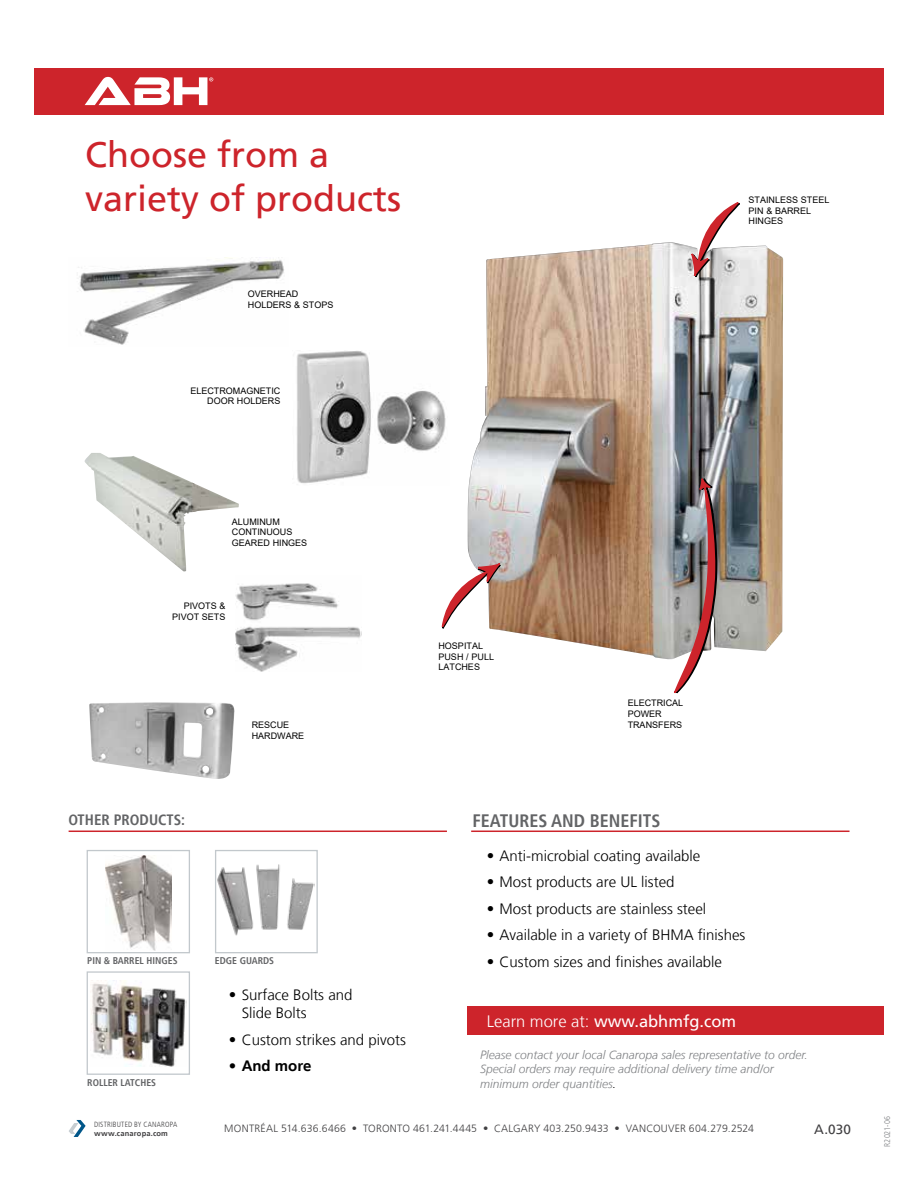
<style>
.page{position:relative;width:918px;height:1188px;background:#fff}
.page>*{position:absolute;margin:0;border:0;box-sizing:border-box;transform-origin:0 0}
.t1{font:36px/43.2px "Frutiger LT";color:#cd242b}
.t2{font:700 condensed 18px "Frutiger LT";color:#636466}
.t3{font:16.5px "Frutiger LT";color:#fff}
.t4{font:300 15px/18px "Frutiger LT";color:#000}
.t5{font:700 condensed 15px "Frutiger LT";color:#636466}
.t6{font:700 15px "Frutiger LT";color:#000}
.t7{font:13.5px "Frutiger LT";color:#414042}
.t8{font:italic 300 12px/14.4px "Frutiger LT";color:#808285}
.t9{font:300 10.5px "Frutiger LT";letter-spacing:.02em;color:#414042}
.t10{font:700 condensed 9.75px "Frutiger LT";color:#636466}
.t11{font:9px/10.8px "Arial";color:#000}
.t12{font:300 condensed 8.25px "Frutiger LT";letter-spacing:.015em;color:#808285}
.t13{font:300 condensed 7.5px "Frutiger LT";letter-spacing:.025em;color:#414042}
.t14{font:700 7.5px "Frutiger LT";letter-spacing:.02em;color:#414042}
.s1{font-weight:300}
.s2{color:#000}
</style>
<div class="page">
<svg style="left:69px;top:1120px;width:17px;height:17px"></svg>
<div style="left:468px;top:1006px;width:416px;height:29px;background:#cd242b"></div>
<div style="left:34px;top:68px;width:850px;height:47px;background:#cd242b"></div>
<img style="left:467px;top:242px;width:316px;height:417px">
<img style="left:671px;top:477px;width:47px;height:217px">
<svg style="left:441px;top:546px;width:77px;height:89px"></svg>
<svg style="left:683px;top:202px;width:62px;height:97px"></svg>
<img style="left:77px;top:258px;width:207px;height:87px">
<img style="left:297px;top:351px;width:149px;height:133px">
<img style="left:84px;top:453px;width:155px;height:119px">
<img style="left:235px;top:583px;width:127px;height:89px">
<img style="left:89px;top:702px;width:146px;height:77px">
<hr style="left:69px;top:831px;width:378px;height:1px;background:#cd242b">
<img style="left:105px;top:855px;width:66px;height:95px">
<div style="left:87px;top:850px;width:103px;height:103px;border:1px solid #c2c8cc"></div>
<img style="left:217px;top:864px;width:97px;height:71px">
<div style="left:215px;top:850px;width:103px;height:103px;border:1px solid #c2c8cc"></div>
<hr style="left:471px;top:831px;width:379px;height:1px;background:#cd242b">
<img style="left:90px;top:980px;width:96px;height:86px">
<div style="left:87px;top:971px;width:103px;height:104px;border:1px solid #c2c8cc"></div>
<svg style="left:85px;top:77px;width:128px;height:28px"></svg>
<h1 class="t1" style="left:85px;top:133px;width:318px">Choose from a variety of products</h1>
<p class="t11" style="left:248px;top:288px;width:87px">OVERHEAD<br>HOLDERS &amp; STOPS</p>
<p class="t11" style="left:190px;top:385px;width:92px;text-align:right">ELECTROMAGNETIC<br>DOOR HOLDERS</p>
<p class="t11" style="left:749px;top:194px;width:82px">STAINLESS STEEL<br>PIN &amp; BARREL<br>HINGES</p>
<p class="t11" style="left:232px;top:516px;width:77px">ALUMINUM<br>CONTINUOUS<br>GEARED HINGES</p>
<p class="t11" style="left:172px;top:600px;width:55px;text-align:right">PIVOTS &amp;<br>PIVOT SETS</p>
<p class="t5" style="left:69px;top:811px;width:118px">OTHER PRODUCTS:</p>
<p class="t11" style="left:252px;top:719px;width:54px">RESCUE<br>HARDWARE</p>
<p class="t11" style="left:438px;top:640px;width:57px">HOSPITAL<br>PUSH / PULL<br>LATCHES</p>
<p class="t11" style="left:628px;top:698px;width:57px">ELECTRICAL<br>POWER<br>TRANSFERS</p>
<p class="t2" style="left:473px;top:810px;width:190px">FEATURES AND BENEFITS</p>
<p class="t4" style="left:487px;top:847px;width:215px">• Anti-microbial coating available</p>
<p class="t4" style="left:487px;top:873px;width:189px">• Most products are UL listed</p>
<p class="t4" style="left:487px;top:900px;width:221px">• Most products are stainless steel</p>
<p class="t4" style="left:487px;top:926px;width:260px">• Available in a variety of BHMA finishes</p>
<p class="t10" style="left:87px;top:955px;width:92px">PIN &amp; BARREL HINGES</p>
<p class="t10" style="left:215px;top:955px;width:61px">EDGE GUARDS</p>
<p class="t4" style="left:487px;top:953px;width:237px">• Custom sizes and finishes available</p>
<p class="t10" style="left:87px;top:1076px;width:70px">ROLLER LATCHES</p>
<p class="t13" style="left:94px;top:1120px;width:85px">DISTRIBUTED BY CANAROPA</p>
<p class="t14" style="left:94px;top:1129px;width:75px">www.canaropa.com</p>
<p class="t4" style="left:242px;top:986px;width:112px;text-indent:-13px">• Surface Bolts and<br>Slide Bolts</p>
<p class="t4" style="left:229px;top:1031px;width:178px">• Custom strikes and pivots</p>
<p class="t6" style="left:229px;top:1057px;width:84px">• And more</p>
<p class="t3" style="left:487px;top:1011px;width:251px"><span class="s1">Learn more at:</span> www.abhmfg.com</p>
<p class="t8" style="left:480px;top:1048px;width:329px">Please contact your local Canaropa sales representative to order.<br>Special orders may require additional delivery time and/or minimum order quantities<span class="s2">.</span></p>
<p class="t9" style="left:224px;top:1123px;width:531px">MONTRÉAL 514.636.6466 • TORONTO 461.241.4445 • CALGARY 403.250.9433 • VANCOUVER 604.279.2524</p>
<p class="t12" style="left:883px;top:1147px;width:33px;rotate:-90deg">R2021-06</p>
<p class="t7" style="left:814px;top:1121px;width:38px">A.030</p>
</div>
